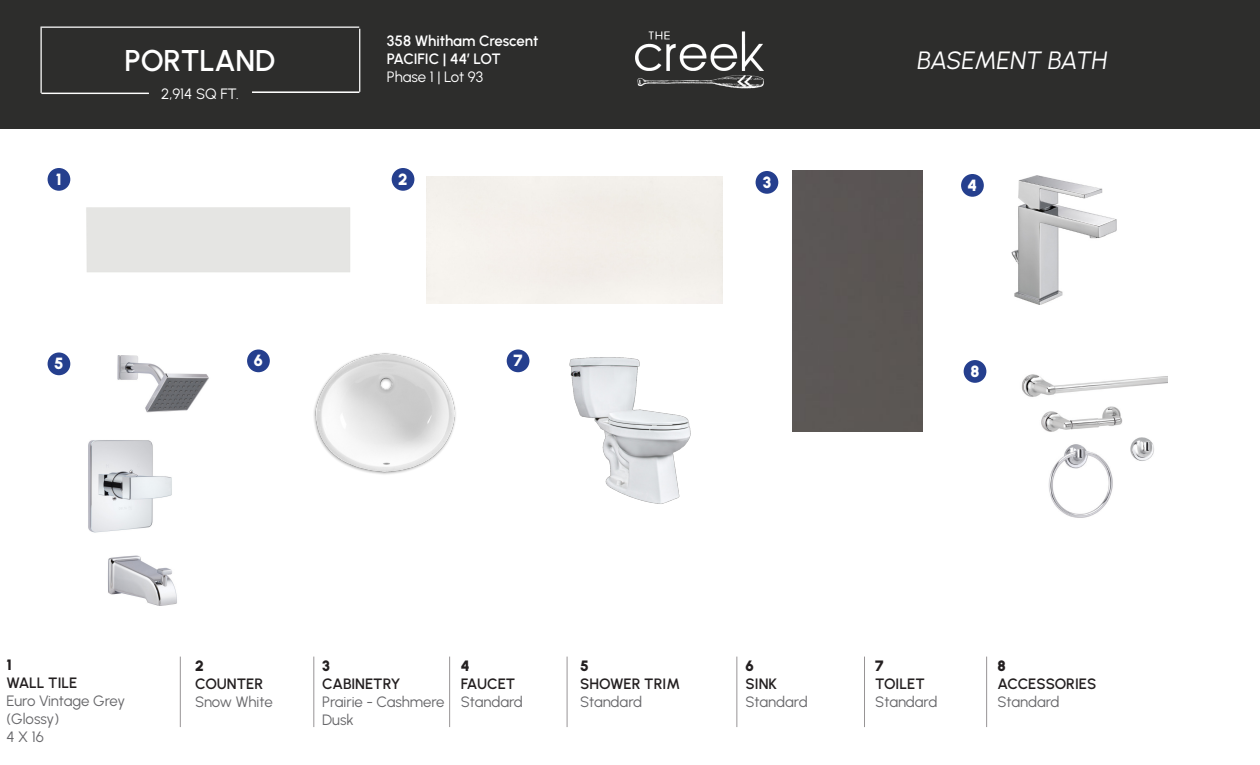
<style>
.page{position:relative;width:1260px;height:765px;background:#fff}
.page>*{position:absolute;margin:0;border:0;box-sizing:border-box;transform-origin:0 0}
.t1{font:600 30px "Urbanist";letter-spacing:-.005em;color:#fff}
.t2{font:italic 25px "Urbanist";letter-spacing:-.01em;color:#fff}
.t3{font:900 16.25px "Urbanist";color:#fff}
.t4{font:15px/18px "Urbanist";letter-spacing:-.005em;color:#67676a}
.t5{font:600 15px "Urbanist";color:#231f20}
.t6{font:600 15px/18px "Urbanist";letter-spacing:-.005em;color:#fff}
.t7{font:15px "Urbanist";color:#fff}
.t8{font:900 15px "Urbanist";color:#231f20}
</style>
<div class="page">
<div style="left:0;top:0;width:1260px;height:129px;background:#2d2d2c"></div>
<img style="left:635px;top:31px;width:129px;height:58px">
<hr style="left:41px;top:28px;width:1px;height:65px;background:#fff">
<hr style="left:41px;top:27px;width:318px;height:1px;background:#fff">
<hr style="left:359px;top:29px;width:1px;height:63px;background:#fff">
<hr style="left:180px;top:657px;width:1px;height:70px;background:#2d272a">
<hr style="left:314px;top:657px;width:1px;height:70px;background:#2d272a">
<hr style="left:449px;top:657px;width:1px;height:70px;background:#2d272a">
<hr style="left:567px;top:657px;width:1px;height:70px;background:#2d272a">
<div style="left:48px;top:168px;width:22px;height:23px;background:#253f8e;border-radius:50%"></div>
<div style="left:392px;top:168px;width:22px;height:23px;background:#253f8e;border-radius:50%"></div>
<div style="left:247px;top:349px;width:23px;height:23px;background:#253f8e;border-radius:50%"></div>
<div style="left:756px;top:171px;width:22px;height:23px;background:#253f8e;border-radius:50%"></div>
<div style="left:961px;top:174px;width:23px;height:23px;background:#253f8e;border-radius:50%"></div>
<div style="left:792px;top:171px;width:130px;height:261px;background:#5b5654"></div>
<img style="left:1011px;top:175px;width:106px;height:129px">
<div style="left:48px;top:353px;width:22px;height:22px;background:#253f8e;border-radius:50%"></div>
<hr style="left:737px;top:657px;width:1px;height:70px;background:#2d272a">
<hr style="left:864px;top:657px;width:1px;height:70px;background:#2d272a">
<hr style="left:986px;top:657px;width:1px;height:70px;background:#2d272a">
<div style="left:507px;top:349px;width:22px;height:23px;background:#253f8e;border-radius:50%"></div>
<div style="left:964px;top:360px;width:22px;height:23px;background:#253f8e;border-radius:50%"></div>
<img style="left:1021px;top:374px;width:147px;height:144px">
<hr style="left:42px;top:93px;width:107px;height:1px;background:#fff">
<hr style="left:252px;top:92px;width:107px;height:1px;background:#fff">
<img style="left:88px;top:356px;width:121px;height:250px">
<img style="left:314px;top:353px;width:142px;height:122px">
<img style="left:569px;top:357px;width:122px;height:147px">
<p class="t1" style="left:124px;top:41px;width:152px">PORTLAND</p>
<p class="t7" style="left:161px;top:84px;width:79px">2,914 SQ FT.</p>
<p class="t6" style="left:387px;top:31px;width:153px">358 Whitham Crescent<br>PACIFIC | 44’ LOT</p>
<p class="t7" style="left:387px;top:67px;width:98px">Phase 1 | Lot 93</p>
<p class="t3" style="left:56px;top:168px;width:7px">1</p>
<p class="t3" style="left:398px;top:168px;width:11px">2</p>
<p class="t3" style="left:54px;top:352px;width:11px">5</p>
<p class="t3" style="left:254px;top:349px;width:11px">6</p>
<p class="t3" style="left:514px;top:349px;width:11px">7</p>
<p class="t2" style="left:918px;top:44px;width:191px">BASEMENT BATH</p>
<p class="t3" style="left:763px;top:171px;width:10px">3</p>
<p class="t3" style="left:968px;top:174px;width:11px">4</p>
<p class="t3" style="left:971px;top:360px;width:11px">8</p>
<p class="t8" style="left:6px;top:654px;width:7px">1</p>
<p class="t5" style="left:6px;top:672px;width:72px">WALL TILE</p>
<p class="t4" style="left:6px;top:691px;width:120px">Euro Vintage Grey</p>
<p class="t4" style="left:6px;top:709px;width:54px">(Glossy)</p>
<p class="t4" style="left:6px;top:727px;width:39px">4 X 16</p>
<p class="t8" style="left:195px;top:655px;width:10px">2</p>
<p class="t5" style="left:195px;top:673px;width:70px">COUNTER</p>
<p class="t4" style="left:195px;top:692px;width:79px">Snow White</p>
<p class="t8" style="left:322px;top:655px;width:9px">3</p>
<p class="t5" style="left:322px;top:673px;width:80px">CABINETRY</p>
<p class="t4" style="left:322px;top:692px;width:124px">Prairie - Cashmere<br>Dusk</p>
<p class="t8" style="left:461px;top:655px;width:10px">4</p>
<p class="t5" style="left:461px;top:673px;width:56px">FAUCET</p>
<p class="t4" style="left:461px;top:692px;width:64px">Standard</p>
<p class="t8" style="left:580px;top:655px;width:10px">5</p>
<p class="t5" style="left:580px;top:673px;width:102px">SHOWER TRIM</p>
<p class="t4" style="left:580px;top:692px;width:64px">Standard</p>
<p class="t8" style="left:746px;top:655px;width:10px">6</p>
<p class="t5" style="left:746px;top:673px;width:33px">SINK</p>
<p class="t4" style="left:746px;top:692px;width:64px">Standard</p>
<p class="t8" style="left:875px;top:655px;width:10px">7</p>
<p class="t5" style="left:875px;top:673px;width:51px">TOILET</p>
<p class="t4" style="left:875px;top:692px;width:64px">Standard</p>
<p class="t8" style="left:997px;top:655px;width:10px">8</p>
<p class="t5" style="left:997px;top:673px;width:100px">ACCESSORIES</p>
<p class="t4" style="left:997px;top:692px;width:64px">Standard</p>
</div>
